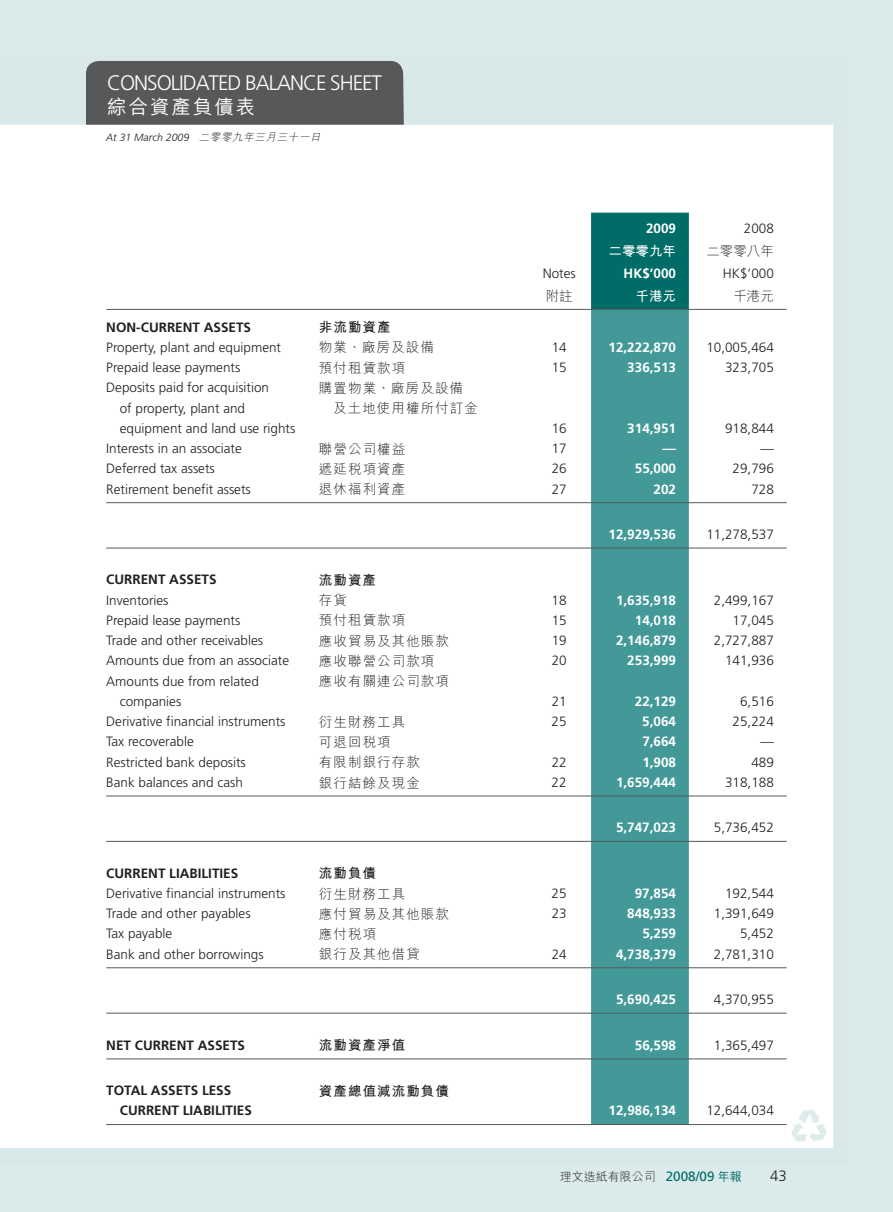
<style>
.page{position:relative;width:893px;height:1212px;background:#dbeaea}
.page>*{position:absolute;margin:0;border:0;box-sizing:border-box;transform-origin:0 0}
.t1{font:300 21px "Frutiger LT Std";letter-spacing:-.05em;color:#fff}
.t2{font:500 19.5px "M Hei HK";letter-spacing:.1em;color:#fff}
.t3{font:300 15px "Frutiger LT Std";color:#231f20}
.t4{font:300 13.5px/20.2px "Frutiger LT Std";color:#231f20}
.t5{font:700 13.5px "Frutiger LT Std";color:#fff}
.t6{font:300 13.5px/20.2px "M Hei HK";letter-spacing:.08em;color:#231f20}
.t7{font:700 13.5px/20.2px "Frutiger LT Std";color:#231f20}
.t8{font:700 13.5px "M Hei HK";letter-spacing:.08em;color:#231f20}
.t9{font:700 13.5px "M Hei HK";color:#fff}
.t10{font:300 12px "M Hei HK";color:#231f20}
.t11{font:italic 300 10.5px "Frutiger LT Std";color:#231f20}
.s1{font-family:"M Hei HK"}
.s2{font-family:"Frutiger LT Std";font-weight:400;font-size:13.5px;color:#006c67}
.s3{font-weight:500;color:#006c67}
</style>
<div class="page">
<div style="left:0;top:124px;width:833px;height:1024px;background:#fff"></div>
<div style="left:86px;top:61px;width:318px;height:64px;background:#57585a"></div>
<svg style="left:791px;top:1110px;width:36px;height:33px"></svg>
<div style="left:591px;top:213px;width:98px;height:96px;background:#006c67"></div>
<div style="left:591px;top:310px;width:98px;height:814px;background:#429998"></div>
<hr style="left:106px;top:1013px;width:681px;height:1px;background:#57585a">
<hr style="left:106px;top:1124px;width:681px;height:1px;background:#57585a">
<hr style="left:106px;top:309px;width:681px;height:1px;background:#57585a">
<hr style="left:106px;top:502px;width:681px;height:1px;background:#57585a">
<hr style="left:106px;top:548px;width:681px;height:1px;background:#57585a">
<hr style="left:106px;top:795px;width:681px;height:1px;background:#57585a">
<hr style="left:106px;top:841px;width:681px;height:1px;background:#57585a">
<hr style="left:106px;top:967px;width:681px;height:1px;background:#57585a">
<hr style="left:106px;top:1058px;width:681px;height:1px;background:#57585a">
<h1 class="t1" style="left:107px;top:75px;width:276px">CONSOLIDATED BALANCE SHEET</h1>
<h2 class="t2" style="left:107px;top:100px;width:150px">綜合資產負債表</h2>
<p class="t11" style="left:106px;top:133px;width:218px">At 31 March 2009 <span class="s1">二零零九年三月三十一日</span></p>
<p class="t5" style="left:646px;top:223px;width:32px">2009</p>
<p class="t4" style="left:744px;top:219px;width:32px">2008</p>
<p class="t9" style="left:609px;top:246px;width:69px">二零零九年</p>
<p class="t6" style="left:706px;top:243px;width:69px">二零零八年</p>
<p class="t4" style="left:543px;top:264px;width:35px">Notes</p>
<p class="t5" style="left:624px;top:268px;width:54px">HK$’000</p>
<p class="t4" style="left:723px;top:264px;width:53px">HK$’000</p>
<p class="t6" style="left:546px;top:288px;width:28px">附註</p>
<p class="t9" style="left:636px;top:291px;width:42px">千港元</p>
<p class="t6" style="left:733px;top:288px;width:42px">千港元</p>
<p class="t7" style="left:106px;top:318px;width:146px">NON-CURRENT ASSETS</p>
<p class="t8" style="left:319px;top:322px;width:73px">非流動資產</p>
<p class="t4" style="left:106px;top:338px;width:176px">Property, plant and equipment</p>
<p class="t6" style="left:319px;top:339px;width:117px">物業、廠房及設備</p>
<p class="t4" style="left:552px;top:338px;width:17px">14</p>
<p class="t5" style="left:608px;top:342px;width:69px">12,222,870</p>
<p class="t4" style="left:706px;top:338px;width:69px">10,005,464</p>
<p class="t4" style="left:106px;top:358px;width:136px">Prepaid lease payments</p>
<p class="t6" style="left:319px;top:359px;width:88px">預付租賃款項</p>
<p class="t4" style="left:552px;top:358px;width:17px">15</p>
<p class="t5" style="left:627px;top:362px;width:50px">336,513</p>
<p class="t4" style="left:725px;top:358px;width:50px">323,705</p>
<p class="t4" style="left:120px;top:379px;width:177px;text-indent:-14px">Deposits paid for acquisition<br>of property, plant and equipment and land use rights</p>
<p class="t6" style="left:333px;top:380px;width:146px;text-indent:-14px">購置物業、廠房及設備及土地使用權所付訂金</p>
<p class="t4" style="left:552px;top:419px;width:17px">16</p>
<p class="t5" style="left:627px;top:423px;width:50px">314,951</p>
<p class="t4" style="left:725px;top:419px;width:50px">918,844</p>
<p class="t4" style="left:106px;top:439px;width:137px">Interests in an associate</p>
<p class="t6" style="left:319px;top:440px;width:88px">聯營公司權益</p>
<p class="t4" style="left:552px;top:439px;width:17px">17</p>
<p class="t5" style="left:663px;top:443px;width:15px">—</p>
<p class="t4" style="left:760px;top:439px;width:15px">—</p>
<p class="t4" style="left:106px;top:460px;width:110px">Deferred tax assets</p>
<p class="t6" style="left:319px;top:461px;width:88px">遞延稅項資產</p>
<p class="t4" style="left:552px;top:460px;width:17px">26</p>
<p class="t5" style="left:635px;top:463px;width:43px">55,000</p>
<p class="t4" style="left:733px;top:460px;width:43px">29,796</p>
<p class="t4" style="left:106px;top:480px;width:146px">Retirement benefit assets</p>
<p class="t6" style="left:319px;top:481px;width:88px">退休福利資產</p>
<p class="t4" style="left:552px;top:480px;width:17px">27</p>
<p class="t5" style="left:654px;top:483px;width:24px">202</p>
<p class="t4" style="left:751px;top:480px;width:24px">728</p>
<p class="t5" style="left:608px;top:529px;width:69px">12,929,536</p>
<p class="t4" style="left:706px;top:525px;width:69px">11,278,537</p>
<p class="t7" style="left:106px;top:571px;width:112px">CURRENT ASSETS</p>
<p class="t8" style="left:319px;top:575px;width:59px">流動資產</p>
<p class="t4" style="left:106px;top:591px;width:64px">Inventories</p>
<p class="t6" style="left:319px;top:592px;width:30px">存貨</p>
<p class="t4" style="left:552px;top:591px;width:17px">18</p>
<p class="t5" style="left:616px;top:594px;width:62px">1,635,918</p>
<p class="t4" style="left:714px;top:591px;width:62px">2,499,167</p>
<p class="t4" style="left:106px;top:611px;width:136px">Prepaid lease payments</p>
<p class="t6" style="left:319px;top:612px;width:88px">預付租賃款項</p>
<p class="t4" style="left:552px;top:611px;width:17px">15</p>
<p class="t5" style="left:635px;top:615px;width:43px">14,018</p>
<p class="t4" style="left:733px;top:611px;width:43px">17,045</p>
<p class="t4" style="left:106px;top:631px;width:158px">Trade and other receivables</p>
<p class="t6" style="left:319px;top:632px;width:132px">應收貿易及其他賬款</p>
<p class="t4" style="left:552px;top:631px;width:17px">19</p>
<p class="t5" style="left:616px;top:635px;width:62px">2,146,879</p>
<p class="t4" style="left:714px;top:631px;width:62px">2,727,887</p>
<p class="t4" style="left:106px;top:652px;width:184px">Amounts due from an associate</p>
<p class="t6" style="left:319px;top:653px;width:117px">應收聯營公司款項</p>
<p class="t4" style="left:552px;top:652px;width:17px">20</p>
<p class="t5" style="left:627px;top:655px;width:50px">253,999</p>
<p class="t4" style="left:725px;top:652px;width:50px">141,936</p>
<p class="t4" style="left:120px;top:672px;width:141px;text-indent:-14px">Amounts due from related companies</p>
<p class="t6" style="left:319px;top:673px;width:132px">應收有關連公司款項</p>
<p class="t4" style="left:552px;top:692px;width:17px">21</p>
<p class="t5" style="left:635px;top:696px;width:43px">22,129</p>
<p class="t4" style="left:740px;top:692px;width:35px">6,516</p>
<p class="t4" style="left:106px;top:712px;width:181px">Derivative financial instruments</p>
<p class="t6" style="left:319px;top:713px;width:88px">衍生財務工具</p>
<p class="t4" style="left:552px;top:712px;width:17px">25</p>
<p class="t5" style="left:642px;top:716px;width:35px">5,064</p>
<p class="t4" style="left:733px;top:712px;width:43px">25,224</p>
<p class="t4" style="left:106px;top:733px;width:89px">Tax recoverable</p>
<p class="t6" style="left:319px;top:734px;width:73px">可退回稅項</p>
<p class="t5" style="left:642px;top:736px;width:35px">7,664</p>
<p class="t4" style="left:760px;top:733px;width:15px">—</p>
<p class="t4" style="left:106px;top:753px;width:141px">Restricted bank deposits</p>
<p class="t6" style="left:319px;top:754px;width:102px">有限制銀行存款</p>
<p class="t4" style="left:552px;top:753px;width:17px">22</p>
<p class="t5" style="left:642px;top:756px;width:35px">1,908</p>
<p class="t4" style="left:751px;top:753px;width:24px">489</p>
<p class="t4" style="left:106px;top:773px;width:138px">Bank balances and cash</p>
<p class="t6" style="left:319px;top:774px;width:102px">銀行結餘及現金</p>
<p class="t4" style="left:552px;top:773px;width:17px">22</p>
<p class="t5" style="left:616px;top:777px;width:62px">1,659,444</p>
<p class="t4" style="left:725px;top:773px;width:50px">318,188</p>
<p class="t5" style="left:616px;top:822px;width:62px">5,747,023</p>
<p class="t4" style="left:714px;top:818px;width:62px">5,736,452</p>
<p class="t7" style="left:106px;top:864px;width:134px">CURRENT LIABILITIES</p>
<p class="t8" style="left:319px;top:868px;width:59px">流動負債</p>
<p class="t4" style="left:106px;top:884px;width:181px">Derivative financial instruments</p>
<p class="t6" style="left:319px;top:885px;width:88px">衍生財務工具</p>
<p class="t4" style="left:552px;top:884px;width:17px">25</p>
<p class="t5" style="left:635px;top:888px;width:43px">97,854</p>
<p class="t4" style="left:725px;top:884px;width:50px">192,544</p>
<p class="t4" style="left:106px;top:904px;width:146px">Trade and other payables</p>
<p class="t6" style="left:319px;top:905px;width:132px">應付貿易及其他賬款</p>
<p class="t4" style="left:552px;top:904px;width:17px">23</p>
<p class="t5" style="left:627px;top:908px;width:50px">848,933</p>
<p class="t4" style="left:714px;top:904px;width:62px">1,391,649</p>
<p class="t4" style="left:106px;top:925px;width:68px">Tax payable</p>
<p class="t6" style="left:319px;top:926px;width:59px">應付稅項</p>
<p class="t5" style="left:642px;top:928px;width:35px">5,259</p>
<p class="t4" style="left:740px;top:925px;width:35px">5,452</p>
<p class="t4" style="left:106px;top:945px;width:159px">Bank and other borrowings</p>
<p class="t6" style="left:319px;top:946px;width:102px">銀行及其他借貸</p>
<p class="t4" style="left:552px;top:945px;width:17px">24</p>
<p class="t5" style="left:616px;top:948px;width:62px">4,738,379</p>
<p class="t4" style="left:714px;top:945px;width:62px">2,781,310</p>
<p class="t5" style="left:616px;top:994px;width:62px">5,690,425</p>
<p class="t4" style="left:714px;top:990px;width:62px">4,370,955</p>
<p class="t7" style="left:106px;top:1036px;width:140px">NET CURRENT ASSETS</p>
<p class="t8" style="left:319px;top:1040px;width:88px">流動資產淨值</p>
<p class="t5" style="left:635px;top:1040px;width:43px">56,598</p>
<p class="t4" style="left:714px;top:1036px;width:62px">1,365,497</p>
<p class="t7" style="left:120px;top:1081px;width:134px;text-indent:-14px">TOTAL ASSETS LESS<br>CURRENT LIABILITIES</p>
<p class="t8" style="left:319px;top:1086px;width:132px">資產總值減流動負債</p>
<p class="t5" style="left:609px;top:1105px;width:69px">12,986,134</p>
<p class="t4" style="left:706px;top:1102px;width:69px">12,644,034</p>
<p class="t10" style="left:560px;top:1171px;width:184px">理文造紙有限公司 <span class="s2">2008/09</span> <span class="s3">年報</span></p>
<p class="t3" style="left:770px;top:1170px;width:18px">43</p>
</div>
